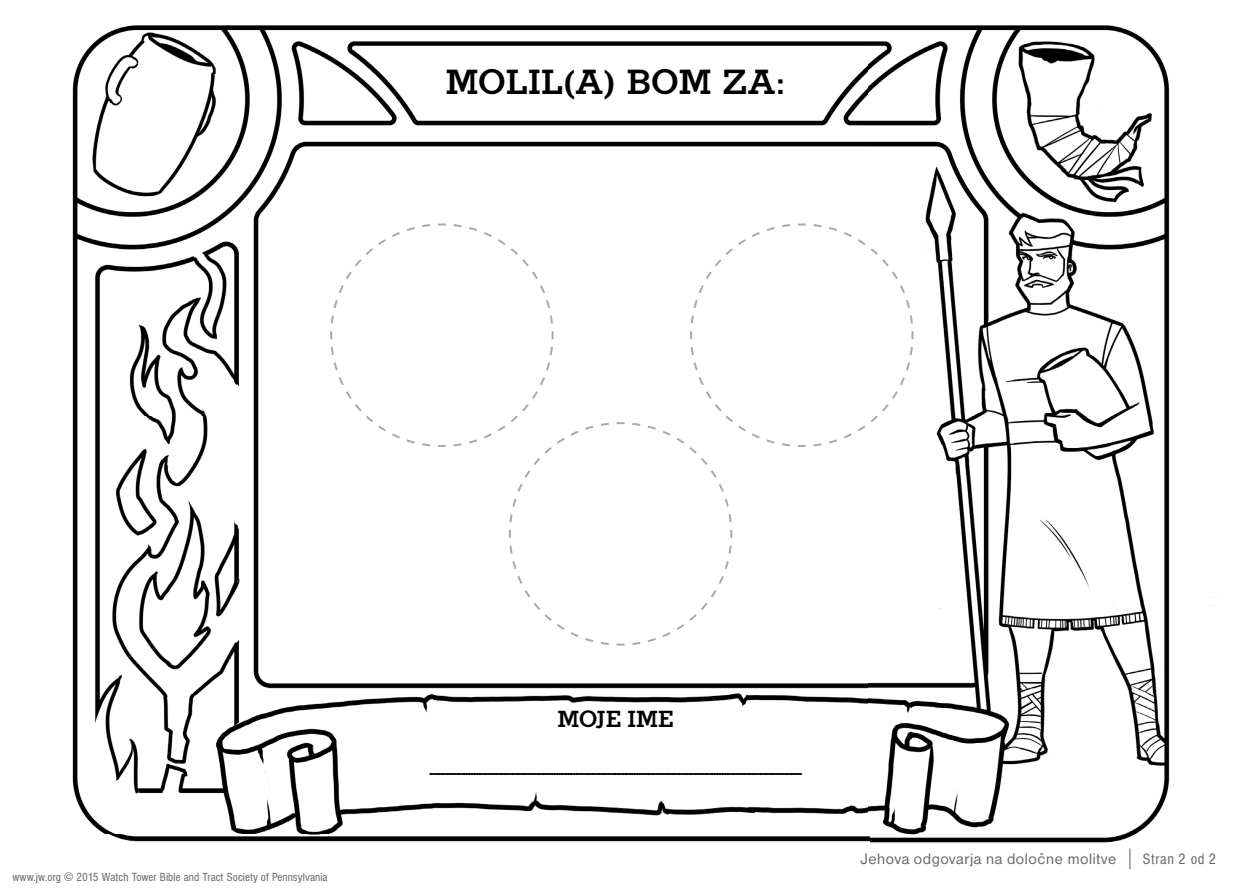
<style>
.page{position:relative;width:1241px;height:894px;background:#fff}
.page>*{position:absolute;margin:0;border:0;box-sizing:border-box;transform-origin:0 0}
.t1{font:31.32px "Wt Rockwell Medium 012 h TD2 DM";letter-spacing:.03em;color:#000}
.t2{font:21px "Wt Rockwell Medium 012 h TD2 DM";letter-spacing:.025em;color:#000}
.t3{font:19.95px "Wt Ut Sans Serif Bold 2 h TD2 DM";color:#000;scale:.31 1}
.t4{font:15.75px "Wt U Nimbus San D Reg 01 g MTD2 DM";letter-spacing:.035em;color:#666}
.t5{font:12.25px "Wt U Nimbus San D Reg Con 01 g MTD2 DM";letter-spacing:.005em;color:#666}
.s1{font-family:"Wt Ut Sans Serif Bookg MTD2 DM"}
.s2{font-family:"Wt Ut Serif Book 2 h TD2 DM";font-size:20.47px}
.s3{font-family:"Wt U Nimbus San D Reg Con 01 g MTD2 DM"}
</style>
<div class="page">
<img style="left:72px;top:25px;width:1145px;height:818px">
<svg style="left:329px;top:222px;width:225px;height:225px"></svg>
<svg style="left:550px;top:329px;width:4px;height:12px"></svg>
<svg style="left:436px;top:222px;width:12px;height:4px"></svg>
<svg style="left:329px;top:329px;width:4px;height:12px"></svg>
<svg style="left:436px;top:443px;width:12px;height:4px"></svg>
<svg style="left:508px;top:421px;width:225px;height:225px"></svg>
<svg style="left:729px;top:527px;width:4px;height:12px"></svg>
<svg style="left:614px;top:421px;width:12px;height:4px"></svg>
<svg style="left:508px;top:527px;width:4px;height:12px"></svg>
<svg style="left:614px;top:642px;width:12px;height:4px"></svg>
<svg style="left:689px;top:222px;width:225px;height:225px"></svg>
<svg style="left:910px;top:329px;width:4px;height:12px"></svg>
<svg style="left:795px;top:222px;width:12px;height:4px"></svg>
<svg style="left:689px;top:329px;width:4px;height:12px"></svg>
<svg style="left:795px;top:443px;width:12px;height:4px"></svg>
<h1 class="t1" style="left:446px;top:65px;width:340px">MOLIL(A) BOM ZA:</h1>
<p class="t5" style="left:12px;top:872px;width:317px">www.jw.org <span class="s1">-</span> 2015 Watch Tower Bible and Tract Society of Pennsylvania</p>
<p class="t2" style="left:557px;top:707px;width:117px">MOJE IME</p>
<p class="t3" style="left:429px;top:759px;width:1201px">------------------------------------------------------------------------------------------------------------------------------ --------------------------------------------------------------------------------------------------------------</p>
<p class="t4" style="left:860px;top:852px;width:357px">Jehova odgovarja na dolocne molitve <span class="s2">-</span> <span class="s3">Stran 2 od 2</span></p>
<p class="t4" style="left:1041px;top:844px;width:2px">ˇ</p>
</div>
